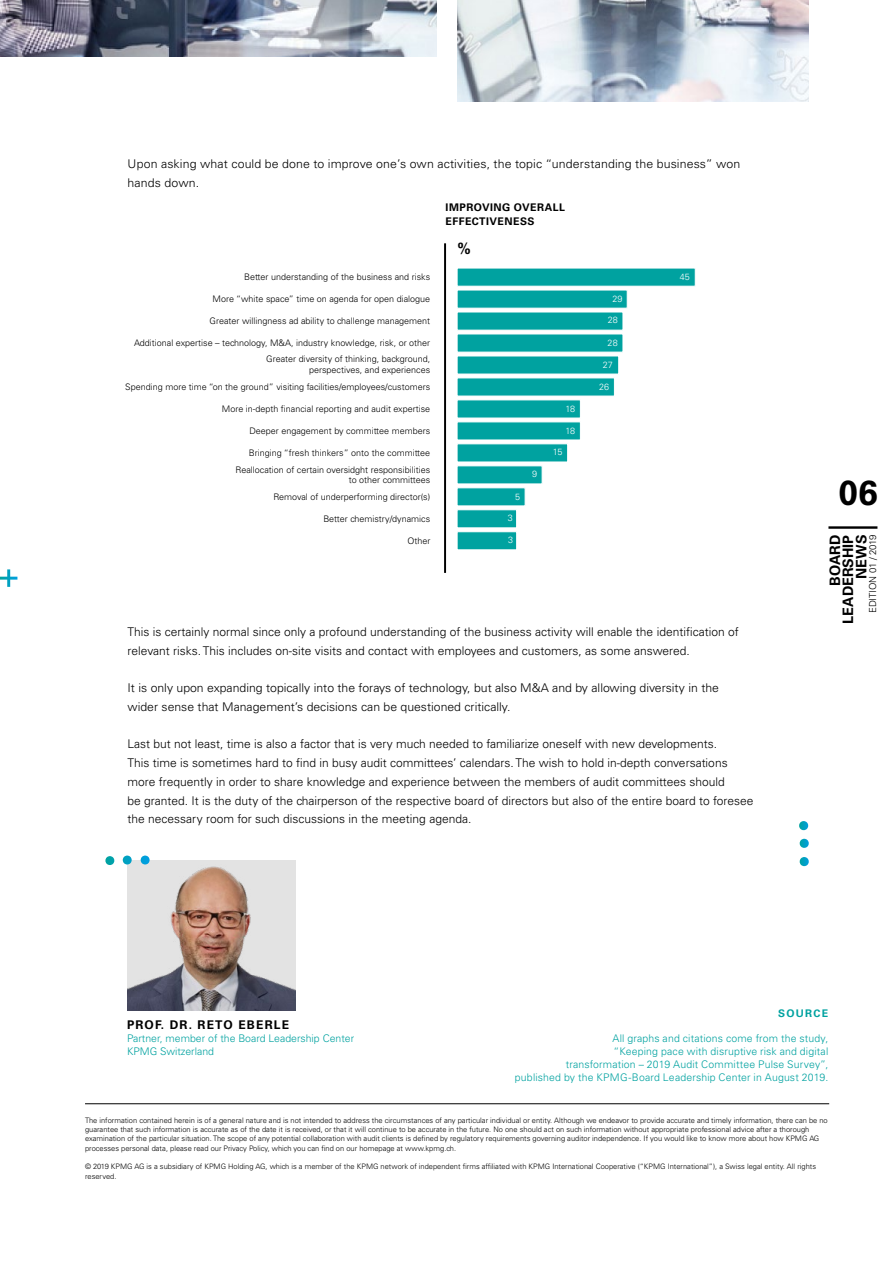
<style>
.page{position:relative;width:893px;height:1263px;background:#fff}
.page>*{position:absolute;margin:0;border:0;box-sizing:border-box;transform-origin:0 0}
.t1{font:700 34.8px "Univers LT Std";color:#000}
.t2{font:700 15px "Univers LT Std";color:#000}
.t3{font:700 14.4px/13.2px "Univers LT Std";color:#000;text-align:right}
.t4{font:300 12px/18.8px "Univers LT Std";color:#000}
.t5{font:700 12px "Univers LT Std";letter-spacing:.1em;color:#000}
.t6{font:300 10.5px/12.8px "Univers LT Std";letter-spacing:.01em;color:#00a2a0}
.t7{font:700 10.5px/13.5px "Univers LT Std";letter-spacing:.045em;color:#000}
.t8{font:700 10.5px "Univers LT Std";letter-spacing:.12em;color:#00a2a0}
.t9{font:300 9.6px "Univers LT Std";color:#000}
.t10{font:300 9px/16.5px "Univers LT Std";color:#000;text-align:right}
.t11{font:300 9px "Univers LT Std";color:#fff}
.t12{font:300 7.5px/9.3px "Univers LT Std";color:#000}
</style>
<div class="page">
<img style="left:127px;top:860px;width:168px;height:150px">
<svg style="left:105px;top:855px;width:45px;height:10px"></svg>
<svg style="left:799px;top:821px;width:10px;height:46px"></svg>
<svg style="left:0;top:569px;width:17px;height:18px"></svg>
<hr style="left:444px;top:243px;width:2px;height:330px;background:#000">
<div style="left:457px;top:268px;width:239px;height:19px;background:#00a2a0;border:1px solid #fff"></div>
<div style="left:457px;top:290px;width:171px;height:19px;background:#00a2a0;border:1px solid #fff"></div>
<div style="left:457px;top:312px;width:166px;height:19px;background:#00a2a0;border:1px solid #fff"></div>
<div style="left:457px;top:377px;width:158px;height:19px;background:#00a2a0;border:1px solid #fff"></div>
<div style="left:457px;top:334px;width:166px;height:18px;background:#00a2a0"></div>
<div style="left:457px;top:399px;width:124px;height:19px;background:#00a2a0;border:1px solid #fff"></div>
<div style="left:457px;top:443px;width:111px;height:19px;background:#00a2a0;border:1px solid #fff"></div>
<div style="left:457px;top:356px;width:162px;height:18px;background:#00a2a0"></div>
<div style="left:457px;top:421px;width:124px;height:19px;background:#00a2a0;border:1px solid #fff"></div>
<div style="left:457px;top:465px;width:86px;height:19px;background:#00a2a0;border:1px solid #fff"></div>
<div style="left:457px;top:487px;width:69px;height:19px;background:#00a2a0;border:1px solid #fff"></div>
<div style="left:457px;top:509px;width:60px;height:19px;background:#00a2a0;border:1px solid #fff"></div>
<div style="left:457px;top:531px;width:60px;height:19px;background:#00a2a0;border:1px solid #fff"></div>
<img style="left:0;top:0;width:436px;height:56px">
<img style="left:458px;top:0;width:350px;height:101px">
<hr style="left:85px;top:1103px;width:744px;height:1px;background:#000">
<hr style="left:828px;top:526px;width:49px;height:3px;background:#000">
<p class="t4" style="left:128px;top:155px;width:614px">Upon asking what could be done to improve one’s own activities, the topic “understanding the business” won hands down.</p>
<p class="t7" style="left:446px;top:201px;width:121px">IMPROVING OVERALL<br>EFFECTIVENESS</p>
<p class="t10" style="left:244px;top:269px;width:188px">Better understanding of the business and risks</p>
<p class="t10" style="left:213px;top:291px;width:219px">More “white space” time on agenda for open dialogue</p>
<p class="t10" style="left:210px;top:313px;width:222px">Greater willingness ad ability to challenge management</p>
<p class="t10" style="left:134px;top:334px;width:298px">Additional expertise – technology, M&amp;A, industry knowledge, risk, or other<br>Greater diversity of thinking, background,</p>
<p class="t10" style="left:125px;top:361px;width:306px">perspectives, and experiences<br>Spending more time “on the ground” visiting facilities/employees/customers</p>
<p class="t10" style="left:222px;top:400px;width:210px">More in-depth financial reporting and audit expertise</p>
<p class="t10" style="left:249px;top:444px;width:183px">Bringing “fresh thinkers” onto the committee</p>
<p class="t10" style="left:249px;top:422px;width:182px">Deeper engagement by committee members</p>
<p class="t10" style="left:236px;top:464px;width:196px;line-height:10.5px">Reallocation of certain oversidght responsibilities to other committees</p>
<p class="t10" style="left:273px;top:488px;width:158px">Removal of underperforming director(s)</p>
<p class="t10" style="left:323px;top:511px;width:108px">Better chemistry/dynamics</p>
<p class="t10" style="left:407px;top:532px;width:25px">Other</p>
<p class="t2" style="left:458px;top:240px;width:15px">%</p>
<p class="t11" style="left:515px;top:491px;width:7px">5</p>
<p class="t11" style="left:508px;top:513px;width:7px">3</p>
<p class="t11" style="left:508px;top:535px;width:7px">3</p>
<p class="t11" style="left:532px;top:469px;width:7px">9</p>
<p class="t11" style="left:565px;top:403px;width:11px">18</p>
<p class="t11" style="left:565px;top:425px;width:11px">18</p>
<p class="t11" style="left:553px;top:447px;width:11px">15</p>
<p class="t11" style="left:612px;top:293px;width:12px">29</p>
<p class="t11" style="left:608px;top:315px;width:12px">28</p>
<p class="t11" style="left:608px;top:337px;width:12px">28</p>
<p class="t11" style="left:603px;top:359px;width:12px">27</p>
<p class="t11" style="left:599px;top:382px;width:12px">26</p>
<p class="t11" style="left:680px;top:271px;width:12px">45</p>
<p class="t4" style="left:128px;top:622px;width:613px">This is certainly normal since only a profound understanding of the business activity will enable the identification of relevant risks. This includes on-site visits and contact with employees and customers, as some answered.</p>
<p class="t4" style="left:128px;top:679px;width:593px">It is only upon expanding topically into the forays of technology, but also M&amp;A and by allowing diversity in the wider sense that Management’s decisions can be questioned critically.</p>
<p class="t4" style="left:128px;top:735px;width:628px">Last but not least, time is also a factor that is very much needed to familiarize oneself with new developments.<br>This time is sometimes hard to find in busy audit committees’ calendars. The wish to hold in-depth conversations more frequently in order to share knowledge and experience between the members of audit committees should<br>be granted. It is the duty of the chairperson of the respective board of directors but also of the entire board to foresee the necessary room for such discussions in the meeting agenda.</p>
<h1 class="t1" style="left:838px;top:472px;width:41px">06</h1>
<p class="t3" style="left:828px;top:623px;width:90px;rotate:-90deg">BOARD<br>LEADERSHIP<br>NEWS</p>
<p class="t9" style="left:867px;top:613px;width:80px;rotate:-90deg">EDITION 01 / 2019</p>
<p class="t5" style="left:127px;top:1018px;width:164px">PROF. DR. RETO EBERLE</p>
<p class="t6" style="left:127px;top:1032px;width:229px">Partner, member of the Board Leadership Center<br>KPMG Switzerland</p>
<p class="t8" style="left:778px;top:1007px;width:52px">SOURCE</p>
<p class="t6" style="left:515px;top:1032px;width:315px;text-align:right">All graphs and citations come from the study,<br>“Keeping pace with disruptive risk and digital<br>transformation – 2019 Audit Committee Pulse Survey”,<br>published by the KPMG-Board Leadership Center in August 2019.</p>
<p class="t12" style="left:85px;top:1115px;width:744px">The information contained herein is of a general nature and is not intended to address the circumstances of any particular individual or entity. Although we endeavor to provide accurate and timely information, there can be no guarantee that such information is accurate as of the date it is received, or that it will continue to be accurate in the future. No one should act on such information without appropriate professional advice after a thorough examination of the particular situation. The scope of any potential collaboration with audit clients is defined by regulatory requirements governing auditor independence. If you would like to know more about how KPMG AG processes personal data, please read our Privacy Policy, which you can find on our homepage at www.kpmg.ch.</p>
<p class="t12" style="left:85px;top:1162px;width:732px">© 2019 KPMG AG is a subsidiary of KPMG Holding AG, which is a member of the KPMG network of independent firms affiliated with KPMG International Cooperative (“KPMG International”), a Swiss legal entity. All rights reserved.</p>
</div>
